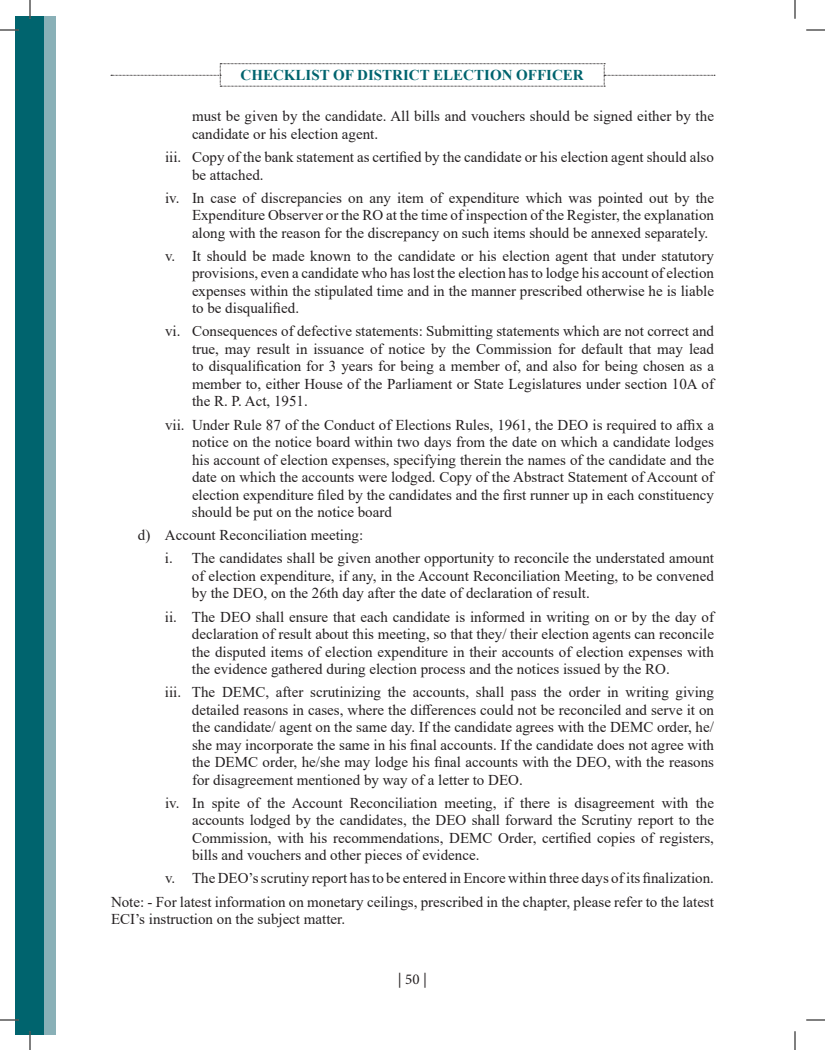
<style>
.page{position:relative;width:825px;height:1050px;background:#fff}
.page>*{position:absolute;margin:0;border:0;box-sizing:border-box;transform-origin:0 0}
.t1{font:15px/17.5px "Times New Roman";color:#231f20;text-align:justify}
.t2{font:700 15px "Times New Roman";color:#00646e}
.t3{font:15px "Minion Pro";color:#231f20}
</style>
<div class="page">
<div style="left:16px;top:16px;width:39px;height:1018px;background:#89b0b7"></div>
<div style="left:16px;top:16px;width:28px;height:1018px;background:#00646e"></div>
<svg style="left:111px;top:63px;width:604px;height:24px"></svg>
<svg style="left:0;top:30px;width:19px;height:1px"></svg>
<svg style="left:806px;top:30px;width:19px;height:1px"></svg>
<svg style="left:0;top:1020px;width:19px;height:1px"></svg>
<svg style="left:806px;top:1020px;width:19px;height:1px"></svg>
<svg style="left:30px;top:0;width:1px;height:19px"></svg>
<svg style="left:30px;top:1031px;width:1px;height:19px"></svg>
<svg style="left:795px;top:0;width:1px;height:19px"></svg>
<svg style="left:795px;top:1031px;width:1px;height:19px"></svg>
<p class="t2" style="left:241px;top:64px;width:345px">CHECKLIST OF DISTRICT ELECTION OFFICER</p>
<p class="t1" style="left:192px;top:107px;width:523px">must be given by the candidate. All bills and vouchers should be signed either by the candidate or his election agent.</p>
<p class="t1" style="left:192px;top:148px;width:524px;text-indent:-27px">iii. Copy of the bank statement as certified by the candidate or his election agent should also be attached.</p>
<p class="t1" style="left:192px;top:188px;width:524px;text-indent:-27px">iv. In case of discrepancies on any item of expenditure which was pointed out by the Expenditure Observer or the RO at the time of inspection of the Register, the explanation along with the reason for the discrepancy on such items should be annexed separately.</p>
<p class="t1" style="left:192px;top:247px;width:524px;text-indent:-27px">v. It should be made known to the candidate or his election agent that under statutory provisions, even a candidate who has lost the election has to lodge his account of election expenses within the stipulated time and in the manner prescribed otherwise he is liable to be disqualified.</p>
<p class="t1" style="left:192px;top:322px;width:524px;text-indent:-27px">vi. Consequences of defective statements: Submitting statements which are not correct and true, may result in issuance of notice by the Commission for default that may lead to disqualification for 3 years for being a member of, and also for being chosen as a member to, either House of the Parliament or State Legislatures under section 10A of the R. P. Act, 1951.</p>
<p class="t1" style="left:192px;top:415px;width:524px;text-indent:-27px">vii. Under Rule 87 of the Conduct of Elections Rules, 1961, the DEO is required to affix a notice on the notice board within two days from the date on which a candidate lodges his account of election expenses, specifying therein the names of the candidate and the date on which the accounts were lodged. Copy of the Abstract Statement of Account of election expenditure filed by the candidates and the first runner up in each constituency should be put on the notice board</p>
<p class="t1" style="left:165px;top:523px;width:551px;line-height:23.1px;text-indent:-27px">d) Account Reconciliation meeting:<br>i. The candidates shall be given another opportunity to reconcile the understated amount</p>
<p class="t1" style="left:192px;top:567px;width:523px">of election expenditure, if any, in the Account Reconciliation Meeting, to be convened by the DEO, on the 26th day after the date of declaration of result.</p>
<p class="t1" style="left:192px;top:607px;width:524px;text-indent:-27px">ii. The DEO shall ensure that each candidate is informed in writing on or by the day of declaration of result about this meeting, so that they/ their election agents can reconcile the disputed items of election expenditure in their accounts of election expenses with the evidence gathered during election process and the notices issued by the RO.</p>
<p class="t1" style="left:192px;top:683px;width:524px;text-indent:-27px">iii. The DEMC, after scrutinizing the accounts, shall pass the order in writing giving detailed reasons in cases, where the differences could not be reconciled and serve it on the candidate/ agent on the same day. If the candidate agrees with the DEMC order, he/ she may incorporate the same in his final accounts. If the candidate does not agree with the DEMC order, he/she may lodge his final accounts with the DEO, with the reasons for disagreement mentioned by way of a letter to DEO.</p>
<p class="t1" style="left:192px;top:794px;width:524px;text-indent:-27px">iv. In spite of the Account Reconciliation meeting, if there is disagreement with the accounts lodged by the candidates, the DEO shall forward the Scrutiny report to the Commission, with his recommendations, DEMC Order, certified copies of registers, bills and vouchers and other pieces of evidence.</p>
<p class="t1" style="left:111px;top:866px;width:605px;line-height:23.1px;text-align:right">v. The DEO’s scrutiny report has to be entered in Encore within three days of its finalization.<br>Note: - For latest information on monetary ceilings, prescribed in the chapter, please refer to the latest</p>
<p class="t1" style="left:111px;top:910px;width:236px">ECI’s instruction on the subject matter.</p>
<p class="t3" style="left:398px;top:969px;width:31px">| 50 |</p>
</div>
